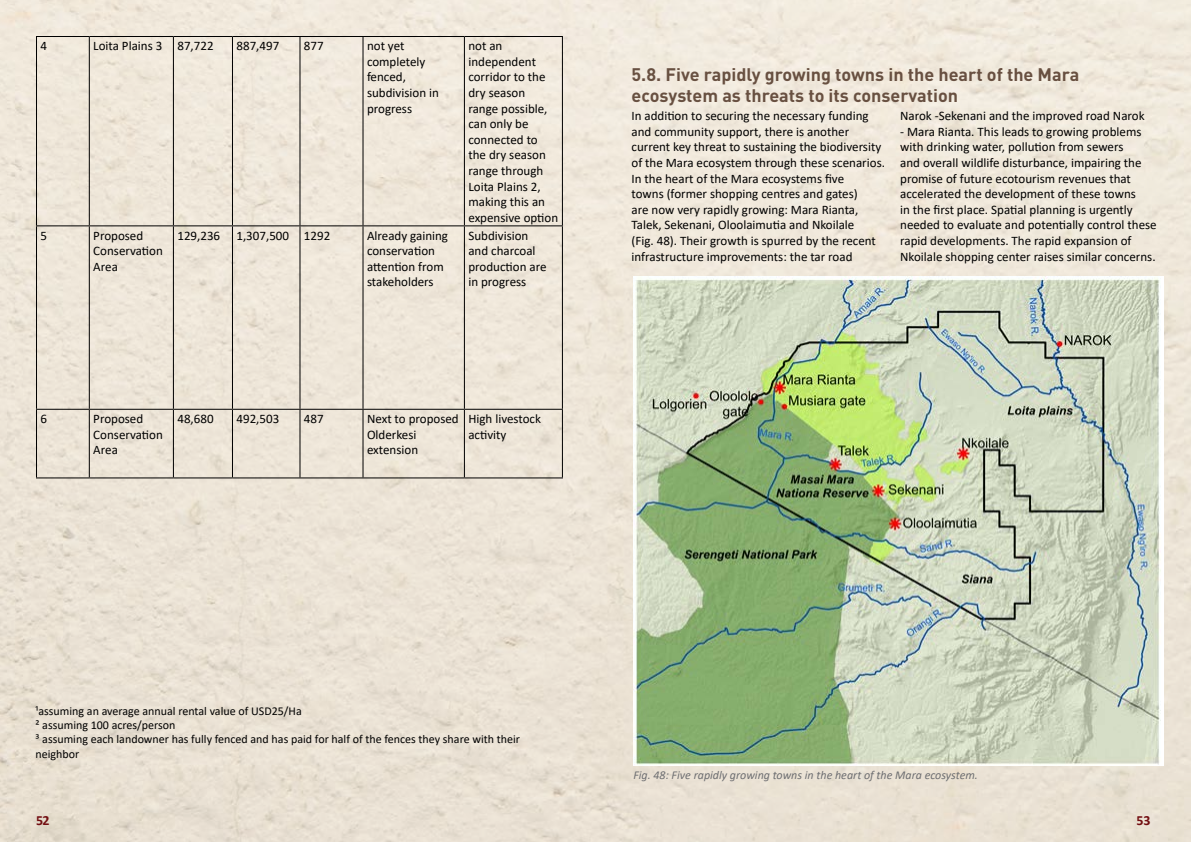
<style>
.page{position:relative;width:1191px;height:842px;background:#fff}
.page>*{position:absolute;margin:0;border:0;box-sizing:border-box;transform-origin:0 0}
.t1{font:700 18px/21.6px "DIN Pro";color:#685041}
.t2{font:700 14px "Calibri";color:#730f12}
.t3{font:13px/15.6px "Calibri";color:#000}
.t4{font:12px/14.4px "Calibri";color:#000}
.t5{font:italic 12px "Calibri";color:#6d6e71}
</style>
<div class="page">
<img style="left:0;top:0;width:1191px;height:842px">
<hr style="left:36px;top:36px;width:53px;height:1px;background:#000">
<hr style="left:36px;top:37px;width:1px;height:188px;background:#000">
<hr style="left:89px;top:36px;width:84px;height:1px;background:#000">
<hr style="left:89px;top:37px;width:1px;height:188px;background:#000">
<hr style="left:173px;top:36px;width:59px;height:1px;background:#000">
<hr style="left:173px;top:37px;width:1px;height:188px;background:#000">
<hr style="left:232px;top:36px;width:68px;height:1px;background:#000">
<hr style="left:232px;top:37px;width:1px;height:188px;background:#000">
<hr style="left:300px;top:36px;width:63px;height:1px;background:#000">
<hr style="left:299px;top:37px;width:1px;height:188px;background:#000">
<hr style="left:363px;top:36px;width:101px;height:1px;background:#000">
<hr style="left:362px;top:37px;width:1px;height:188px;background:#000">
<hr style="left:464px;top:36px;width:99px;height:1px;background:#000">
<hr style="left:464px;top:37px;width:1px;height:188px;background:#000">
<hr style="left:562px;top:37px;width:1px;height:188px;background:#000">
<hr style="left:36px;top:225px;width:53px;height:1px;background:#000">
<hr style="left:36px;top:226px;width:1px;height:183px;background:#000">
<hr style="left:89px;top:225px;width:84px;height:1px;background:#000">
<hr style="left:89px;top:226px;width:1px;height:183px;background:#000">
<hr style="left:173px;top:225px;width:59px;height:1px;background:#000">
<hr style="left:173px;top:226px;width:1px;height:183px;background:#000">
<hr style="left:232px;top:225px;width:68px;height:1px;background:#000">
<hr style="left:232px;top:226px;width:1px;height:183px;background:#000">
<hr style="left:300px;top:225px;width:63px;height:1px;background:#000">
<hr style="left:299px;top:226px;width:1px;height:183px;background:#000">
<hr style="left:363px;top:225px;width:101px;height:1px;background:#000">
<hr style="left:362px;top:226px;width:1px;height:183px;background:#000">
<hr style="left:464px;top:225px;width:99px;height:1px;background:#000">
<hr style="left:464px;top:226px;width:1px;height:183px;background:#000">
<hr style="left:562px;top:226px;width:1px;height:183px;background:#000">
<hr style="left:36px;top:409px;width:53px;height:1px;background:#000">
<hr style="left:36px;top:410px;width:1px;height:67px;background:#000">
<hr style="left:89px;top:409px;width:84px;height:1px;background:#000">
<hr style="left:89px;top:410px;width:1px;height:67px;background:#000">
<hr style="left:173px;top:409px;width:59px;height:1px;background:#000">
<hr style="left:173px;top:410px;width:1px;height:67px;background:#000">
<hr style="left:232px;top:409px;width:68px;height:1px;background:#000">
<hr style="left:232px;top:410px;width:1px;height:67px;background:#000">
<hr style="left:300px;top:409px;width:63px;height:1px;background:#000">
<hr style="left:299px;top:410px;width:1px;height:67px;background:#000">
<hr style="left:363px;top:409px;width:101px;height:1px;background:#000">
<hr style="left:362px;top:410px;width:1px;height:67px;background:#000">
<hr style="left:464px;top:409px;width:99px;height:1px;background:#000">
<hr style="left:464px;top:410px;width:1px;height:67px;background:#000">
<hr style="left:562px;top:410px;width:1px;height:67px;background:#000">
<hr style="left:36px;top:477px;width:53px;height:1px;background:#000">
<hr style="left:89px;top:477px;width:84px;height:1px;background:#000">
<hr style="left:173px;top:477px;width:59px;height:1px;background:#000">
<hr style="left:232px;top:477px;width:68px;height:1px;background:#000">
<hr style="left:300px;top:477px;width:63px;height:1px;background:#000">
<hr style="left:363px;top:477px;width:101px;height:1px;background:#000">
<hr style="left:464px;top:477px;width:99px;height:1px;background:#000">
<img style="left:633px;top:277px;width:531px;height:489px">
<p class="t3" style="left:40px;top:38px;width:8px">4</p>
<p class="t3" style="left:93px;top:38px;width:122px">Loita Plains 3 87,722</p>
<p class="t3" style="left:236px;top:38px;width:44px">887,497</p>
<p class="t3" style="left:304px;top:38px;width:21px">877</p>
<p class="t3" style="left:367px;top:38px;width:73px">not yet completely fenced, subdivision in progress</p>
<p class="t3" style="left:468px;top:38px;width:91px">not an independent corridor to the dry season range possible, can only be connected to the dry season range through<br>Loita Plains 2, making this an expensive option</p>
<p class="t3" style="left:40px;top:227px;width:8px">5</p>
<p class="t3" style="left:93px;top:227px;width:71px">Proposed<br>Conservation<br>Area</p>
<p class="t3" style="left:177px;top:227px;width:44px">129,236</p>
<p class="t3" style="left:236px;top:227px;width:95px">1,307,500 1292</p>
<p class="t3" style="left:367px;top:227px;width:83px">Already gaining conservation attention from stakeholders</p>
<p class="t3" style="left:468px;top:227px;width:80px">Subdivision and charcoal production are in progress</p>
<p class="t3" style="left:40px;top:411px;width:8px">6</p>
<p class="t3" style="left:93px;top:411px;width:71px">Proposed<br>Conservation<br>Area</p>
<p class="t3" style="left:177px;top:411px;width:38px">48,680</p>
<p class="t3" style="left:236px;top:411px;width:44px">492,503</p>
<p class="t3" style="left:304px;top:411px;width:21px">487</p>
<p class="t3" style="left:367px;top:411px;width:93px">Next to proposed<br>Olderkesi extension</p>
<p class="t3" style="left:468px;top:411px;width:74px">High livestock activity</p>
<h1 class="t1" style="left:631px;top:63px;width:449px">5.8. Five rapidly growing towns in the heart of the Mara ecosystem as threats to its conservation</h1>
<p class="t3" style="left:631px;top:108px;width:255px">In addition to securing the necessary funding and community support, there is another current key threat to sustaining the biodiversity of the Mara ecosystem through these scenarios.<br>In the heart of the Mara ecosystems five<br>towns (former shopping centres and gates)<br>are now very rapidly growing: Mara Rianta, Talek, Sekenani, Oloolaimutia and Nkoilale<br>(Fig. 48). Their growth is spurred by the recent infrastructure improvements: the tar road</p>
<p class="t3" style="left:900px;top:108px;width:246px">Narok -Sekenani and the improved road Narok</p>
<p class="t3" style="left:900px;top:123px;width:258px">- Mara Rianta. This leads to growing problems with drinking water, pollution from sewers<br>and overall wildlife disturbance, impairing the promise of future ecotourism revenues that accelerated the development of these towns<br>in the first place. Spatial planning is urgently needed to evaluate and potentially control these rapid developments. The rapid expansion of Nkoilale shopping center raises similar concerns.</p>
<p class="t4" style="left:36px;top:703px;width:486px">¹assuming an average annual rental value of USD25/Ha<br>² assuming 100 acres/person<br>³ assuming each landowner has fully fenced and has paid for half of the fences they share with their neighbor</p>
<p class="t5" style="left:633px;top:767px;width:346px">Fig. 48: Five rapidly growing towns in the heart of the Mara ecosystem.</p>
<p class="t2" style="left:36px;top:810px;width:15px">52</p>
<p class="t2" style="left:1136px;top:811px;width:16px">53</p>
</div>
